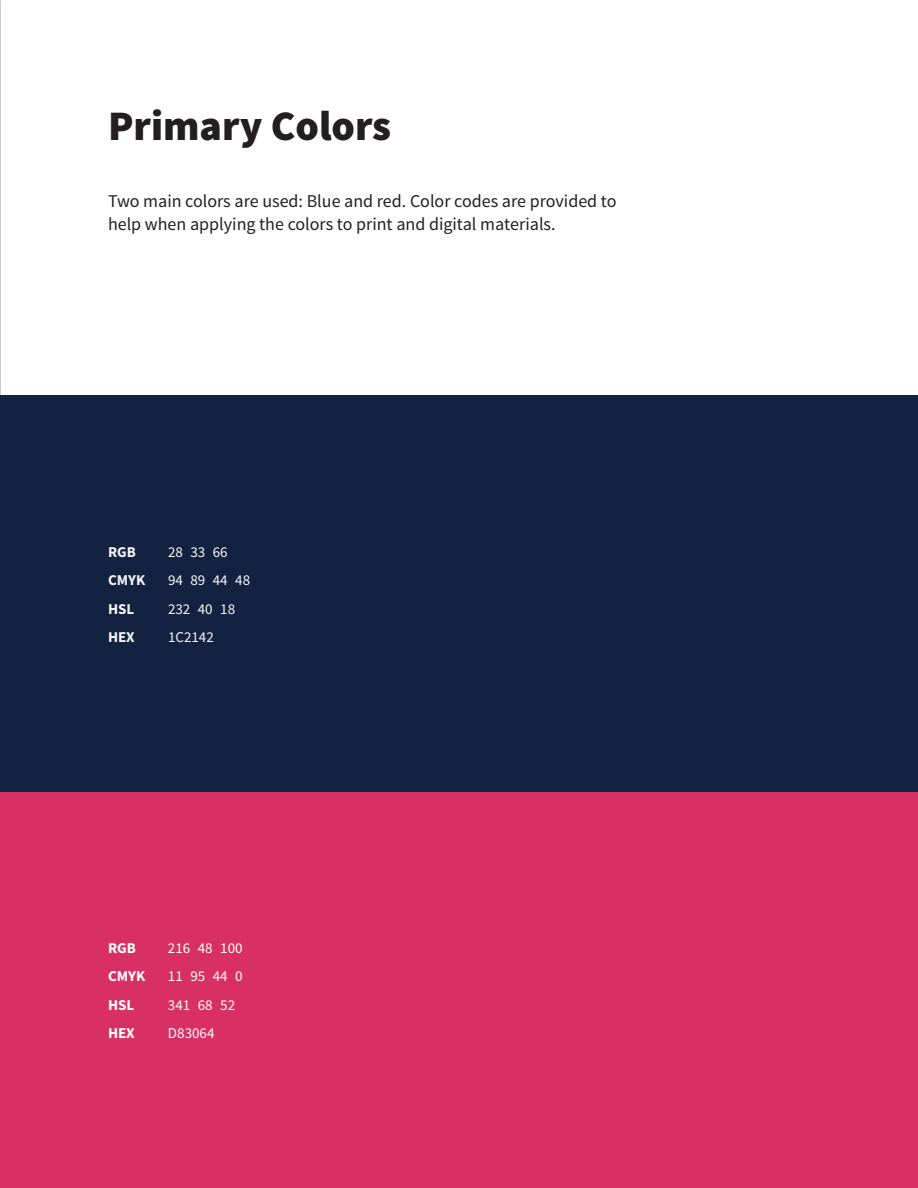
<style>
.page{position:relative;width:918px;height:1188px;background:#fff}
.page>*{position:absolute;margin:0;border:0;box-sizing:border-box;transform-origin:0 0}
.Section_Heading{font:900 42px "Source Sans Pro";color:#231f20}
.Body{font:18px/22.5px "Source Sans Pro";color:#231f20}
.Color_Codes{font:15px "Source Sans Pro";color:#fff}
.Color_Codes-2{font:15px "Source Sans Pro";color:#f6f6f6}
.Color_Codes-3{font:700 15px "Source Sans Pro";color:#fff}
.Color_Codes-4{font:700 15px "Source Sans Pro";color:#f6f6f6}
</style>
<div class="page">
<div style="left:0;top:396px;width:918px;height:396px;background:#142242"></div>
<div style="left:0;top:792px;width:918px;height:396px;background:#d83064"></div>
<p class="Section_Heading" style="left:108px;top:96px;width:285px">Primary Colors</p>
<p class="Body" style="left:108px;top:190px;width:510px">Two main colors are used: Blue and red. Color codes are provided to help when applying the colors to print and digital materials.</p>
<p class="Color_Codes-4" style="left:108px;top:542px;width:29px">RGB</p>
<p class="Color_Codes-2" style="left:168px;top:543px;width:61px">28 33 66</p>
<p class="Color_Codes-4" style="left:108px;top:570px;width:39px">CMYK</p>
<p class="Color_Codes-2" style="left:168px;top:571px;width:84px">94 89 44 48</p>
<p class="Color_Codes-4" style="left:108px;top:599px;width:28px">HSL</p>
<p class="Color_Codes-2" style="left:168px;top:600px;width:69px">232 40 18</p>
<p class="Color_Codes-4" style="left:108px;top:627px;width:28px">HEX</p>
<p class="Color_Codes-2" style="left:168px;top:628px;width:47px">1C2142</p>
<p class="Color_Codes-3" style="left:108px;top:938px;width:29px">RGB</p>
<p class="Color_Codes" style="left:168px;top:939px;width:76px">216 48 100</p>
<p class="Color_Codes-3" style="left:108px;top:966px;width:39px">CMYK</p>
<p class="Color_Codes" style="left:168px;top:967px;width:76px">11 95 44 0</p>
<p class="Color_Codes-3" style="left:108px;top:995px;width:28px">HSL</p>
<p class="Color_Codes" style="left:168px;top:996px;width:69px">341 68 52</p>
<p class="Color_Codes-3" style="left:108px;top:1023px;width:28px">HEX</p>
<p class="Color_Codes" style="left:168px;top:1024px;width:48px">D83064</p>
</div>
